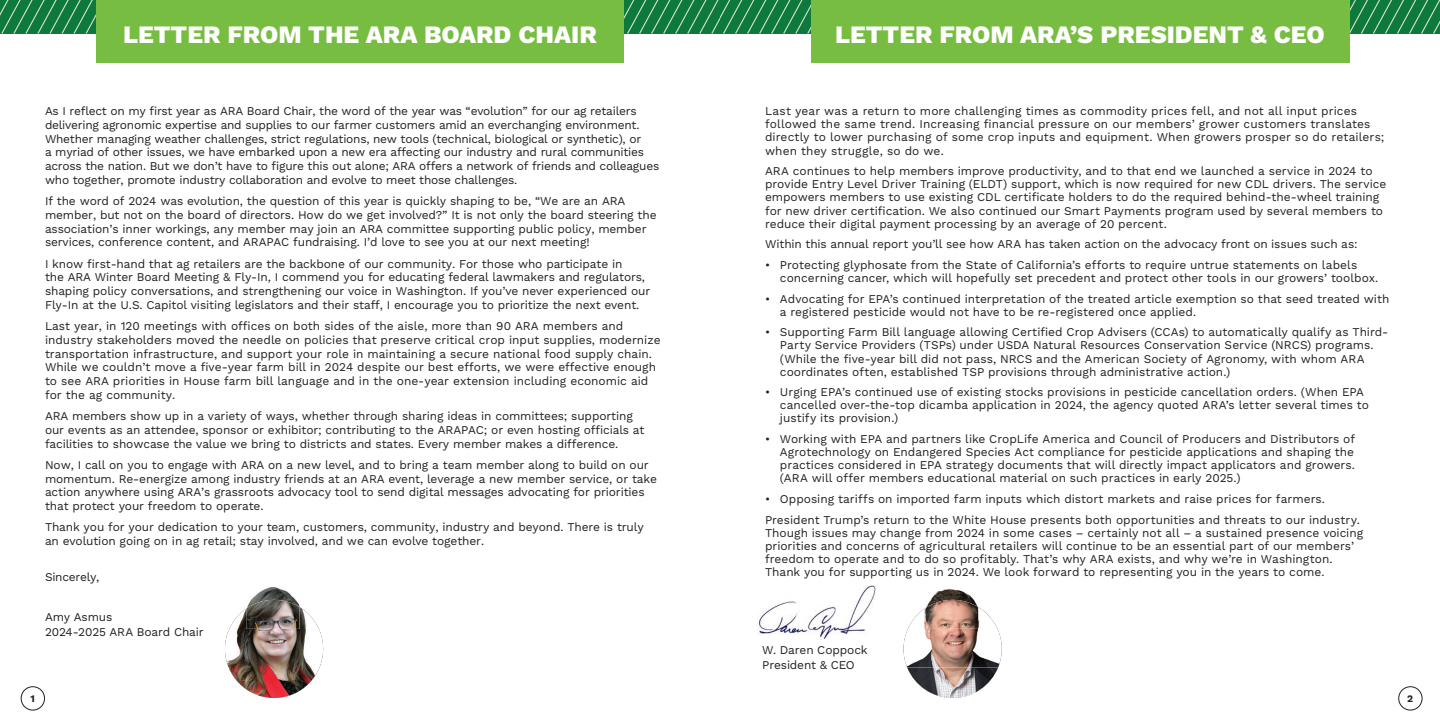
<style>
.page{position:relative;width:1440px;height:720px;background:#fff}
.page>*{position:absolute;margin:0;border:0;box-sizing:border-box;transform-origin:0 0}
.t1{font:800 25px "Work Sans";color:#fff}
.t2{font:11.88px/13.8px "Work Sans";letter-spacing:-.005em;color:#231f20}
.t3{font:700 10px "Work Sans";color:#231f20}
</style>
<div class="page">
<div style="left:96px;top:0;width:528px;height:63px;background:#77bd42"></div>
<div style="left:21px;top:686px;width:24px;height:25px;border:1px solid #231f20;border-radius:50%"></div>
<img style="left:225px;top:609px;width:98px;height:89px">
<img style="left:251px;top:587px;width:45px;height:13px">
<img style="left:246px;top:600px;width:54px;height:29px">
<svg style="left:0;top:0;width:1440px;height:33px"></svg>
<div style="left:811px;top:0;width:538px;height:63px;background:#77bd42"></div>
<img style="left:756px;top:585px;width:120px;height:54px">
<div style="left:1398px;top:686px;width:25px;height:25px;border:1px solid #231f20;border-radius:50%"></div>
<img style="left:904px;top:609px;width:98px;height:59px">
<img style="left:907px;top:668px;width:91px;height:30px">
<img style="left:930px;top:589px;width:44px;height:11px">
<img style="left:925px;top:600px;width:53px;height:29px">
<h1 class="t1" style="left:123px;top:20px;width:475px">LETTER FROM THE ARA BOARD CHAIR</h1>
<p class="t2" style="left:45px;top:105px;width:616px">As I reflect on my first year as ARA Board Chair, the word of the year was “evolution” for our ag retailers delivering agronomic expertise and supplies to our farmer customers amid an everchanging environment.<br>Whether managing weather challenges, strict regulations, new tools (technical, biological or synthetic), or<br>a myriad of other issues, we have embarked upon a new era affecting our industry and rural communities across the nation. But we don’t have to figure this out alone; ARA offers a network of friends and colleagues who together, promote industry collaboration and evolve to meet those challenges.</p>
<p class="t2" style="left:45px;top:195px;width:613px">If the word of 2024 was evolution, the question of this year is quickly shaping to be, “We are an ARA member, but not on the board of directors. How do we get involved?” It is not only the board steering the association’s inner workings, any member may join an ARA committee supporting public policy, member services, conference content, and ARAPAC fundraising. I’d love to see you at our next meeting!</p>
<p class="t2" style="left:45px;top:257px;width:607px">I know first-hand that ag retailers are the backbone of our community. For those who participate in<br>the ARA Winter Board Meeting &amp; Fly-In, I commend you for educating federal lawmakers and regulators, shaping policy conversations, and strengthening our voice in Washington. If you’ve never experienced our Fly-In at the U.S. Capitol visiting legislators and their staff, I encourage you to prioritize the next event.</p>
<p class="t2" style="left:45px;top:320px;width:617px">Last year, in 120 meetings with offices on both sides of the aisle, more than 90 ARA members and industry stakeholders moved the needle on policies that preserve critical crop input supplies, modernize transportation infrastructure, and support your role in maintaining a secure national food supply chain.<br>While we couldn’t move a five-year farm bill in 2024 despite our best efforts, we were effective enough to see ARA priorities in House farm bill language and in the one-year extension including economic aid for the ag community.</p>
<p class="t2" style="left:45px;top:410px;width:601px">ARA members show up in a variety of ways, whether through sharing ideas in committees; supporting our events as an attendee, sponsor or exhibitor; contributing to the ARAPAC; or even hosting officials at facilities to showcase the value we bring to districts and states. Every member makes a difference.</p>
<p class="t2" style="left:45px;top:458px;width:613px">Now, I call on you to engage with ARA on a new level, and to bring a team member along to build on our momentum. Re-energize among industry friends at an ARA event, leverage a new member service, or take action anywhere using ARA’s grassroots advocacy tool to send digital messages advocating for priorities that protect your freedom to operate.</p>
<p class="t2" style="left:45px;top:521px;width:600px">Thank you for your dedication to your team, customers, community, industry and beyond. There is truly an evolution going on in ag retail; stay involved, and we can evolve together.</p>
<p class="t2" style="left:45px;top:571px;width:56px">Sincerely,</p>
<p class="t2" style="left:45px;top:610px;width:160px;line-height:15px">Amy Asmus<br>2024-2025 ARA Board Chair</p>
<p class="t3" style="left:30px;top:693px;width:6px">1</p>
<h1 class="t1" style="left:835px;top:20px;width:491px">LETTER FROM ARA’S PRESIDENT &amp; CEO</h1>
<p class="t2" style="left:765px;top:105px;width:621px;line-height:13.1px">Last year was a return to more challenging times as commodity prices fell, and not all input prices followed the same trend. Increasing financial pressure on our members’ grower customers translates directly to lower purchasing of some crop inputs and equipment. When growers prosper so do retailers; when they struggle, so do we.</p>
<p class="t2" style="left:765px;top:165px;width:623px;line-height:13.1px">ARA continues to help members improve productivity, and to that end we launched a service in 2024 to provide Entry Level Driver Training (ELDT) support, which is now required for new CDL drivers. The service empowers members to use existing CDL certificate holders to do the required behind-the-wheel training for new driver certification. We also continued our Smart Payments program used by several members to reduce their digital payment processing by an average of 20 percent.</p>
<p class="t2" style="left:765px;top:238px;width:594px">Within this annual report you’ll see how ARA has taken action on the advocacy front on issues such as:</p>
<p class="t2" style="left:780px;top:259px;width:600px;line-height:13.1px;text-indent:-15px">• Protecting glyphosate from the State of California’s efforts to require untrue statements on labels concerning cancer, which will hopefully set precedent and protect other tools in our growers’ toolbox.</p>
<p class="t2" style="left:780px;top:292px;width:611px;line-height:13.1px;text-indent:-15px">• Advocating for EPA’s continued interpretation of the treated article exemption so that seed treated with a registered pesticide would not have to be re-registered once applied.</p>
<p class="t2" style="left:780px;top:326px;width:610px;line-height:13.1px;text-indent:-15px">• Supporting Farm Bill language allowing Certified Crop Advisers (CCAs) to automatically qualify as Third-Party Service Providers (TSPs) under USDA Natural Resources Conservation Service (NRCS) programs. (While the five-year bill did not pass, NRCS and the American Society of Agronomy, with whom ARA coordinates often, established TSP provisions through administrative action.)</p>
<p class="t2" style="left:780px;top:386px;width:591px;line-height:13.1px;text-indent:-15px">• Urging EPA’s continued use of existing stocks provisions in pesticide cancellation orders. (When EPA cancelled over-the-top dicamba application in 2024, the agency quoted ARA’s letter several times to justify its provision.)</p>
<p class="t2" style="left:780px;top:433px;width:577px;line-height:13.1px;text-align:justify;text-indent:-15px">• Working with EPA and partners like CropLife America and Council of Producers and Distributors of Agrotechnology on Endangered Species Act compliance for pesticide applications and shaping the practices considered in EPA strategy documents that will directly impact applicators and growers. (ARA will offer members educational material on such practices in early 2025.)</p>
<p class="t2" style="left:765px;top:489px;width:596px;line-height:20.6px">• Opposing tariffs on imported farm inputs which distort markets and raise prices for farmers.<br>President Trump’s return to the White House presents both opportunities and threats to our industry.</p>
<p class="t2" style="left:765px;top:527px;width:600px;line-height:13.1px">Though issues may change from 2024 in some cases – certainly not all – a sustained presence voicing priorities and concerns of agricultural retailers will continue to be an essential part of our members’ freedom to operate and to do so profitably. That’s why ARA exists, and why we’re in Washington.<br>Thank you for supporting us in 2024. We look forward to representing you in the years to come.</p>
<p class="t2" style="left:762px;top:643px;width:107px;line-height:15px">W. Daren Coppock<br>President &amp; CEO</p>
<p class="t3" style="left:1407px;top:693px;width:7px">2</p>
</div>
